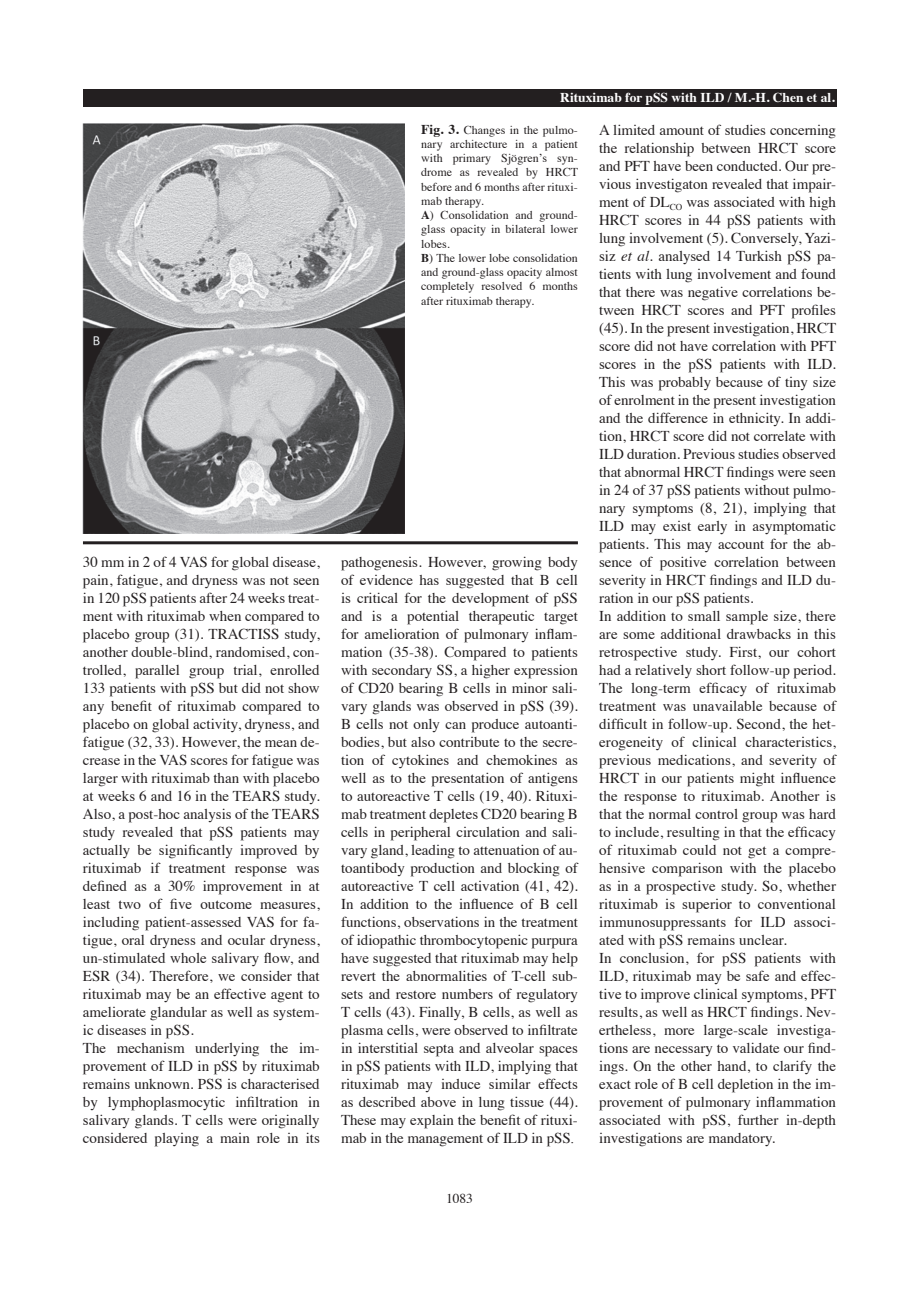
<style>
.page{position:relative;width:919px;height:1289px;background:#fff}
.page>*{position:absolute;margin:0;border:0;box-sizing:border-box;transform-origin:0 0}
.t1{font:15px/18px "Times";color:#231f20}
.t2{font:700 13.5px "Times";color:#fff}
.t3{font:13.5px "Times";color:#231f20}
.t4{font:12px/14.2px "Times";letter-spacing:.005em;color:#231f20}
.s1{font-weight:700;font-size:13.5px}
.s2{font-weight:700}
.s3{font-family:"Times New Roman"}
.s4{font-style:italic}
</style>
<div class="page">
<div style="left:83px;top:89px;width:753px;height:17px;background:#231f20"></div>
<img style="left:83px;top:123px;width:321px;height:410px">
<hr style="left:83px;top:541px;width:495px;height:3px;background:#231f20">
<p class="t2" style="left:560px;top:84px;width:276px">Rituximab for pSS with ILD / M.-H. Chen et al.</p>
<p class="t4" style="left:421px;top:121px;width:158px"><span class="s1">Fig. 3.</span> Changes in the pulmo&shy;nary architecture in a patient with primary Sjögren’s syn&shy;drome as revealed by HRCT before and 6 months after rituxi&shy;mab therapy.<br><span class="s2">A</span>) Consolidation and ground&shy;glass opacity in bilateral lower lobes.<br><span class="s2">B</span>) The lower lobe consolidation and ground-glass opacity almost completely resolved 6 months after rituximab therapy.</p>
<p class="t1" style="left:83px;top:552px;width:238px">30 mm in 2 of 4 VAS for global disease, pain, fatigue, and dryness was not seen in 120 pSS patients after 24 weeks treat&shy;ment with rituximab when compared to placebo group (31). TRACTISS study, another double-blind, randomised, con&shy;trolled, parallel group trial, enrolled 133 patients with pSS but did not show any benefit of rituximab compared to placebo on global activity, dryness, and fatigue (32, 33). However, the mean de&shy;crease in the VAS scores for fatigue was larger with rituximab than with placebo at weeks 6 and 16 in the TEARS study.<br>Also, a post-hoc analysis of the TEARS study revealed that pSS patients may actually be significantly improved by rituximab if treatment response was defined as a 30% improvement in at least two of five outcome measures, including patient-assessed VAS for fa&shy;tigue, oral dryness and ocular dryness, un-stimulated whole salivary flow, and ESR (34). Therefore, we consider that rituximab may be an effective agent to ameliorate glandular as well as system&shy;ic diseases in pSS.<br>The mechanism underlying the im&shy;provement of ILD in pSS by rituximab remains unknown. PSS is characterised by lymphoplasmocytic infiltration in salivary glands. T cells were originally considered playing a main role in its</p>
<p class="t1" style="left:341px;top:552px;width:238px;text-align:justify">pathogenesis. However, growing body of evidence has suggested that B cell is critical for the development of pSS and is a potential therapeutic target for amelioration of pulmonary inflam&shy;mation (35-38). Compared to patients with secondary SS, a higher expression of CD20 bearing B cells in minor sali&shy;vary glands was observed in pSS (39).<br>B cells not only can produce autoanti&shy;bodies, but also contribute to the secre&shy;tion of cytokines and chemokines as well as to the presentation of antigens to autoreactive T cells (19, 40). Rituxi&shy;mab treatment depletes CD20 bearing B cells in peripheral circulation and sali&shy;vary gland, leading to attenuation of au&shy;toantibody production and blocking of autoreactive T cell activation (41, 42).<br>In addition to the influence of B cell functions, observations in the treatment of idiopathic thrombocytopenic purpura have suggested that rituximab may help revert the abnormalities of T-cell sub&shy;sets and restore numbers of regulatory T cells (43). Finally, B cells, as well as plasma cells, were observed to infiltrate in interstitial septa and alveolar spaces in pSS patients with ILD, implying that rituximab may induce similar effects as described above in lung tissue (44).<br>These may explain the benefit of rituxi&shy;mab in the management of ILD in pSS<span class="s3">.</span></p>
<p class="t3" style="left:446px;top:1185px;width:28px">1083</p>
<p class="t1" style="left:599px;top:119px;width:238px">A limited amount of studies concerning the relationship between HRCT score and PFT have been conducted. Our pre&shy;vious investigaton revealed that impair&shy;ment of DL<sub>CO</sub> was associated with high HRCT scores in 44 pSS patients with lung involvement (5). Conversely, Yazi&shy;siz <span class="s4">et al.</span> analysed 14 Turkish pSS pa&shy;tients with lung involvement and found that there was negative correlations be&shy;tween HRCT scores and PFT profiles (45). In the present investigation, HRCT score did not have correlation with PFT scores in the pSS patients with ILD.<br>This was probably because of tiny size of enrolment in the present investigation and the difference in ethnicity. In addi&shy;tion, HRCT score did not correlate with ILD duration. Previous studies observed that abnormal HRCT findings were seen in 24 of 37 pSS patients without pulmo&shy;nary symptoms (8, 21), implying that ILD may exist early in asymptomatic patients. This may account for the ab&shy;sence of positive correlation between severity in HRCT findings and ILD du&shy;ration in our pSS patients.<br>In addition to small sample size, there are some additional drawbacks in this retrospective study. First, our cohort had a relatively short follow-up period.<br>The long-term efficacy of rituximab treatment was unavailable because of difficult in follow-up. Second, the het&shy;erogeneity of clinical characteristics, previous medications, and severity of HRCT in our patients might influence the response to rituximab. Another is that the normal control group was hard to include, resulting in that the efficacy of rituximab could not get a compre&shy;hensive comparison with the placebo as in a prospective study. So, whether rituximab is superior to conventional immunosuppressants for ILD associ&shy;ated with pSS remains unclear.<br>In conclusion, for pSS patients with ILD, rituximab may be safe and effec&shy;tive to improve clinical symptoms, PFT results, as well as HRCT findings. Nev&shy;ertheless, more large-scale investiga&shy;tions are necessary to validate our find&shy;ings. On the other hand, to clarify the exact role of B cell depletion in the im&shy;provement of pulmonary inflammation associated with pSS, further in-depth investigations are mandatory.</p>
</div>
